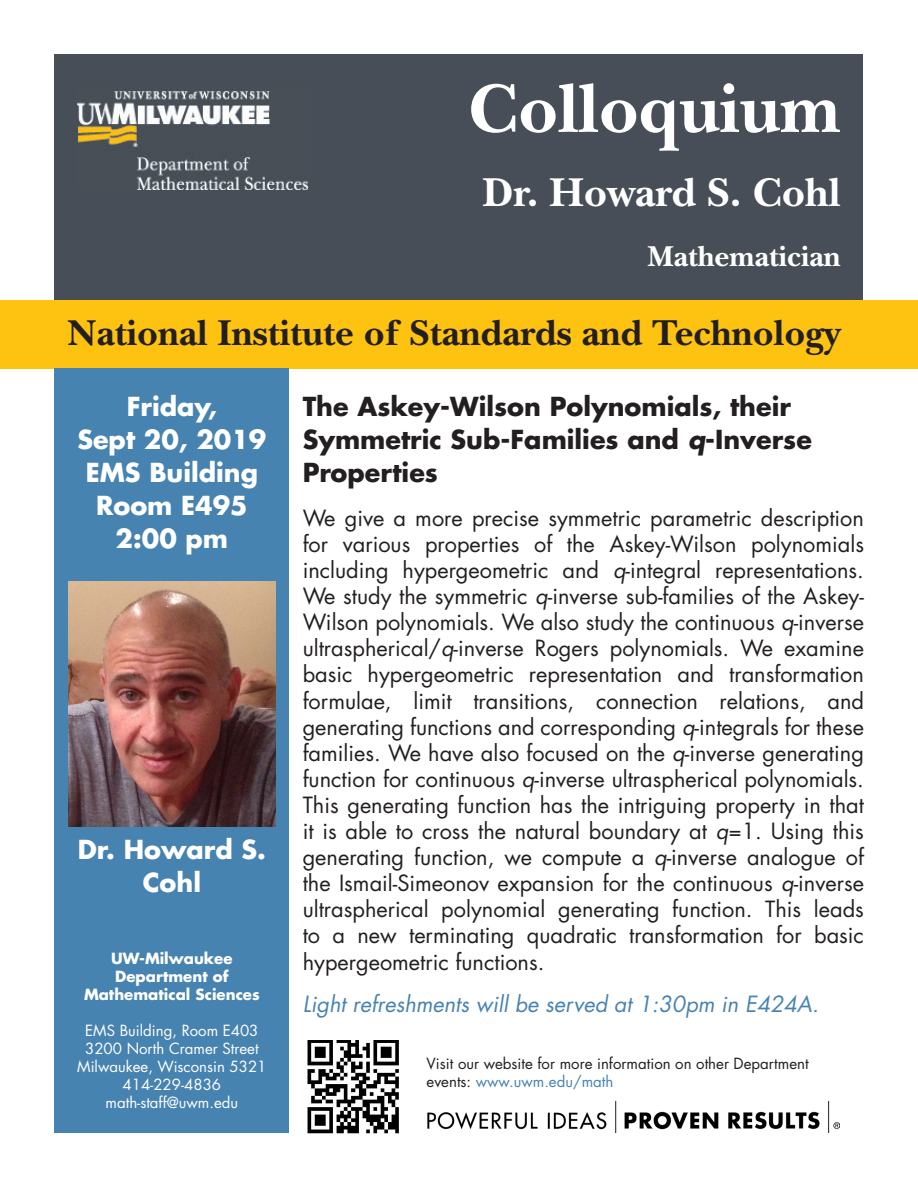
<style>
.page{position:relative;width:918px;height:1188px;background:#fff}
.page>*{position:absolute;margin:0;border:0;box-sizing:border-box;transform-origin:0 0}
.t1{font:700 72px "New Baskerville Std";color:#fff}
.t2{font:700 42px "New Baskerville Std";color:#fff}
.t3{font:700 37.5px "New Baskerville Std";color:#231f20}
.t4{font:700 30px "New Baskerville Std";color:#fff}
.t5{font:700 25.5px/33px "Futura Std";color:#231f20}
.t6{font:700 25.5px/33px "Futura Std";color:#fff;text-align:center}
.t7{font:21.75px/26.1px "Futura Std";color:#231f20;text-align:justify}
.t8{font:italic 21.75px "Futura Std";color:#4783b1}
.t9{font:15px/18px "Futura Std";color:#fff;text-align:center}
.t10{font:15px/18px "Futura Std";color:#231f20}
.t11{font:700 15px "Futura Std";color:#fff}
.s1{font-style:italic}
.s2{color:#4783b1}
</style>
<div class="page">
<div style="left:55px;top:55px;width:808px;height:245px;background:#474e57"></div>
<div style="left:0;top:300px;width:918px;height:68px;background:#fec210"></div>
<div style="left:55px;top:368px;width:234px;height:765px;background:#4783b1"></div>
<img style="left:77px;top:91px;width:232px;height:99px">
<img style="left:68px;top:581px;width:207px;height:245px">
<img style="left:307px;top:1040px;width:92px;height:94px">
<img style="left:427px;top:1100px;width:412px;height:32px">
<p class="t1" style="left:468px;top:67px;width:374px">Colloquium</p>
<p class="t2" style="left:483px;top:168px;width:360px">Dr. Howard S. Cohl</p>
<p class="t4" style="left:647px;top:239px;width:195px">Mathematician</p>
<p class="t3" style="left:68px;top:311px;width:775px">National Institute of Standards and Technology</p>
<p class="t6" style="left:127px;top:389px;width:92px">Friday,</p>
<p class="t6" style="left:77px;top:422px;width:191px">Sept 20, 2019</p>
<p class="t6" style="left:86px;top:455px;width:174px">EMS Building</p>
<p class="t6" style="left:96px;top:488px;width:153px">Room E495</p>
<p class="t6" style="left:116px;top:521px;width:114px">2:00 pm</p>
<p class="t6" style="left:78px;top:833px;width:190px">Dr. Howard S.<br>Cohl</p>
<p class="t11" style="left:111px;top:948px;width:123px">UW-Milwaukee</p>
<p class="t11" style="left:115px;top:966px;width:115px">Department of</p>
<p class="t11" style="left:84px;top:984px;width:177px">Mathematical Sciences</p>
<p class="t9" style="left:85px;top:1021px;width:175px">EMS Building, Room E403</p>
<p class="t9" style="left:77px;top:1039px;width:191px">3200 North Cramer Street<br>Milwaukee, Wisconsin 5321</p>
<p class="t9" style="left:123px;top:1075px;width:100px">414-229-4836</p>
<p class="t9" style="left:106px;top:1093px;width:134px">math-staff@uwm.edu</p>
<p class="t5" style="left:303px;top:389px;width:511px">The Askey-Wilson Polynomials, their<br>Symmetric Sub-Families and <span class="s1">q</span>-Inverse<br>Properties</p>
<p class="t7" style="left:303px;top:505px;width:563px">We give a more precise symmetric parametric description for various properties of the Askey-Wilson polynomials including hypergeometric and <span class="s1">q</span>-integral representations.<br>We study the symmetric <span class="s1">q</span>-inverse sub-families of the Askey-Wilson polynomials. We also study the continuous <span class="s1">q</span>-inverse ultraspherical/<span class="s1">q</span>-inverse Rogers polynomials. We examine basic hypergeometric representation and transformation formulae, limit transitions, connection relations, and generating functions and corresponding <span class="s1">q</span>-integrals for these families. We have also focused on the <span class="s1">q</span>-inverse generating function for continuous <span class="s1">q</span>-inverse ultraspherical polynomials.<br>This generating function has the intriguing property in that it is able to cross the natural boundary at <span class="s1">q</span>=1. Using this generating function, we compute a <span class="s1">q</span>-inverse analogue of the Ismail-Simeonov expansion for the continuous <span class="s1">q</span>-inverse ultraspherical polynomial generating function. This leads to a new terminating quadratic transformation for basic hypergeometric functions.</p>
<p class="t8" style="left:303px;top:990px;width:518px">Light refreshments will be served at 1:30pm in E424A.</p>
<p class="t10" style="left:427px;top:1055px;width:384px">Visit our website for more information on other Department events: <span class="s2">www.uwm.edu/math</span></p>
</div>
